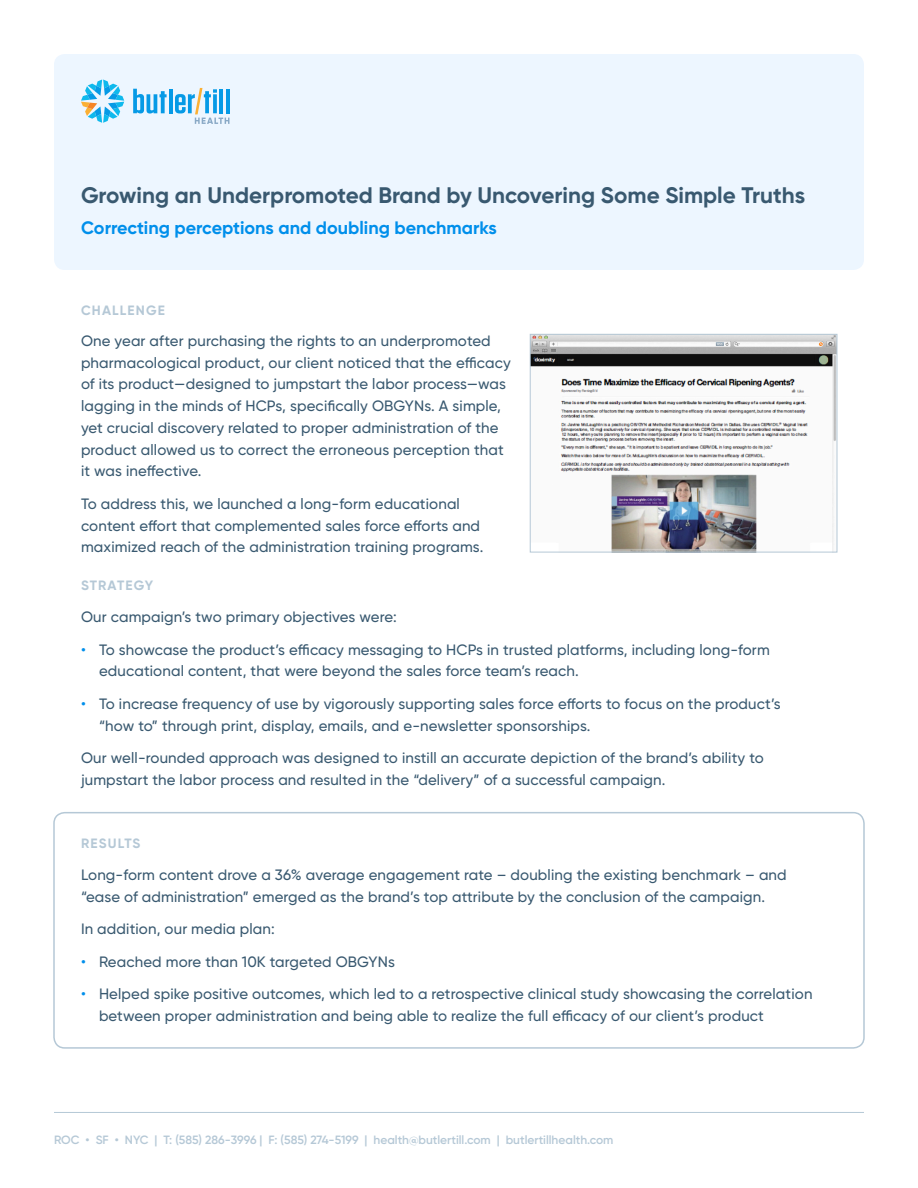
<style>
.page{position:relative;width:918px;height:1188px;background:#fff}
.page>*{position:absolute;margin:0;border:0;box-sizing:border-box;transform-origin:0 0}
.t1{font:700 22.5px "Gilroy";color:#395970}
.t2{font:700 18px "Gilroy";color:#008feb}
.t3{font:500 15px/21.8px "Gilroy";letter-spacing:.01em;color:#395970}
.t4{font:700 13.5px "Gilroy";letter-spacing:.085em;color:#b5c8d6}
.t5{font:600 12px "Gilroy";color:#b5c8d6}
.s1{color:#008feb}
</style>
<div class="page">
<hr style="left:54px;top:1112px;width:810px;height:1px;background:#b5c8d6">
<div style="left:54px;top:54px;width:810px;height:216px;background:#edf6ff;border-radius:11px"></div>
<div style="left:53px;top:812px;width:812px;height:237px;border:2px solid #b5c8d6;border-radius:11px"></div>
<svg style="left:133px;top:89px;width:34px;height:25px"></svg>
<hr style="left:169px;top:89px;width:4px;height:24px;background:#069ae6">
<hr style="left:226px;top:89px;width:4px;height:24px;background:#069ae6">
<svg style="left:81px;top:80px;width:43px;height:43px"></svg>
<svg style="left:175px;top:88px;width:54px;height:36px"></svg>
<img style="left:532px;top:336px;width:303px;height:214px">
<div style="left:530px;top:334px;width:307px;height:218px;border:1px solid #b5c8d6"></div>
<p class="t1" style="left:81px;top:181px;width:726px">Growing an Underpromoted Brand by Uncovering Some Simple Truths</p>
<p class="t2" style="left:81px;top:216px;width:417px">Correcting perceptions and doubling benchmarks</p>
<p class="t4" style="left:81px;top:301px;width:85px">CHALLENGE</p>
<p class="t3" style="left:81px;top:330px;width:431px">One year after purchasing the rights to an underpromoted pharmacological product, our client noticed that the efficacy of its product—designed to jumpstart the labor process—was lagging in the minds of HCPs, specifically OBGYNs. A simple, yet crucial discovery related to proper administration of the product allowed us to correct the erroneous perception that it was ineffective.</p>
<p class="t3" style="left:81px;top:493px;width:404px">To address this, we launched a long-form educational content effort that complemented sales force efforts and maximized reach of the administration training programs.</p>
<p class="t4" style="left:81px;top:577px;width:74px">STRATEGY</p>
<p class="t3" style="left:81px;top:606px;width:317px">Our campaign’s two primary objectives were:</p>
<p class="t3" style="left:99px;top:638px;width:672px;text-indent:-18px"><span class="s1">•</span> To showcase the product’s efficacy messaging to HCPs in trusted platforms, including long-form educational content, that were beyond the sales force team’s reach.</p>
<p class="t3" style="left:99px;top:693px;width:683px;text-indent:-18px"><span class="s1">•</span> To increase frequency of use by vigorously supporting sales force efforts to focus on the product’s “how to” through print, display, emails, and e-newsletter sponsorships.</p>
<p class="t3" style="left:81px;top:747px;width:684px">Our well-rounded approach was designed to instill an accurate depiction of the brand’s ability to jumpstart the labor process and resulted in the “delivery” of a successful campaign.</p>
<p class="t4" style="left:81px;top:835px;width:61px">RESULTS</p>
<p class="t3" style="left:81px;top:864px;width:707px">Long-form content drove a 36% average engagement rate – doubling the existing benchmark – and “ease of administration” emerged as the brand’s top attribute by the conclusion of the campaign.</p>
<p class="t3" style="left:81px;top:918px;width:195px">In addition, our media plan:</p>
<p class="t3" style="left:81px;top:950px;width:315px"><span class="s1">•</span> Reached more than 10K targeted OBGYNs</p>
<p class="t3" style="left:99px;top:983px;width:715px;text-indent:-18px"><span class="s1">•</span> Helped spike positive outcomes, which led to a retrospective clinical study showcasing the correlation between proper administration and being able to realize the full efficacy of our client’s product</p>
<p class="t5" style="left:54px;top:1132px;width:561px">ROC • SF • NYC | T: (585) 286-3996 | F: (585) 274-5199 | health@butlertill.com | butlertillhealth.com</p>
</div>
